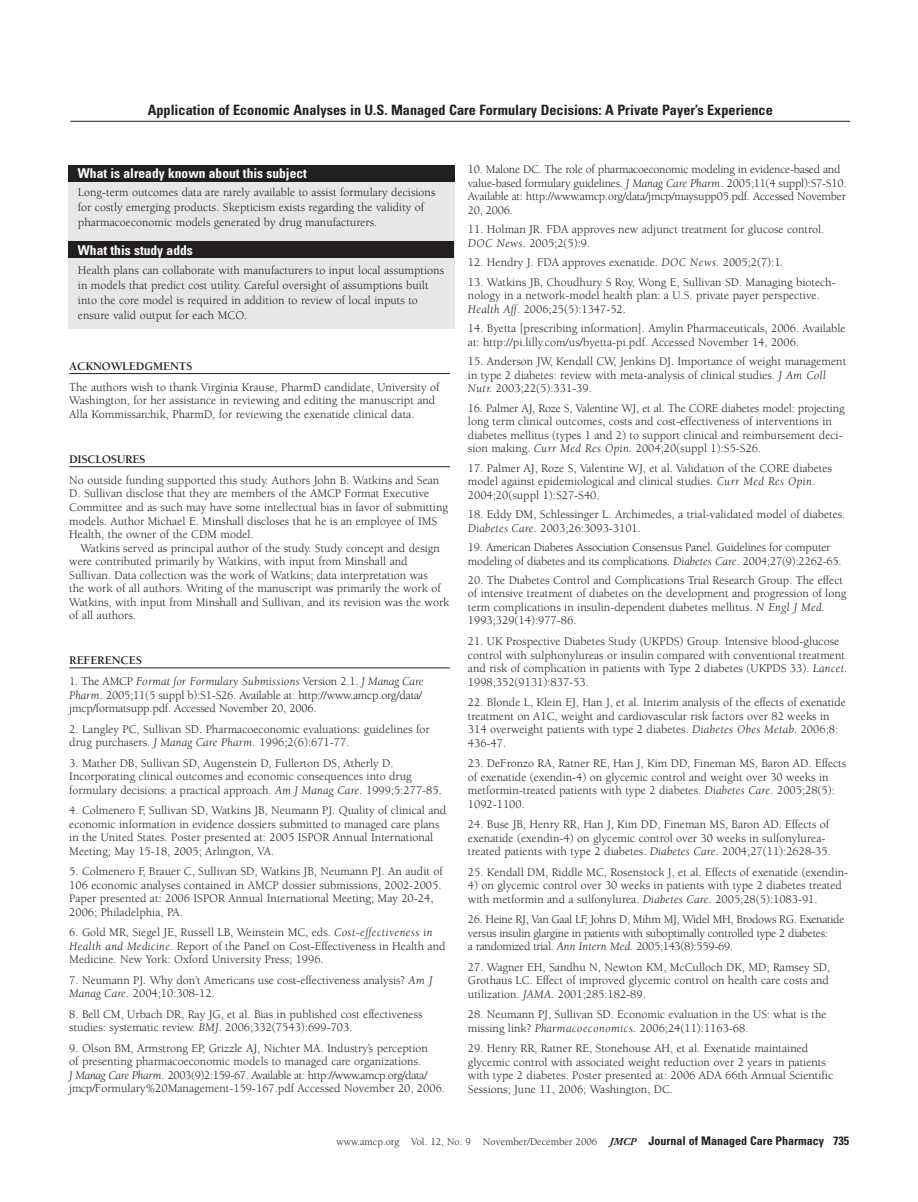
<style>
.page{position:relative;width:918px;height:1202px;background:#fff}
.page>*{position:absolute;margin:0;border:0;box-sizing:border-box;transform-origin:0 0}
.t1{font:700 condensed 14.25px "Univers";color:#231f20}
.t2{font:700 condensed 13.5px "Univers";color:#fff}
.t3{font:12px/13.5px "Berkeley";color:#231f20}
.t4{font:12px/13.5px "Berkeley";letter-spacing:-.02em;color:#231f20}
.t5{font:12px/13.5px "Berkeley";letter-spacing:-.025em;color:#231f20}
.t6{font:700 12px "Berkeley";letter-spacing:-.015em;color:#231f20}
.t7{font:10.5px "Berkeley";color:#231f20}
.s1{font-style:italic}
.s2{font-family:"Adobe Garamond";font-weight:700;font-style:italic}
.s3{font-family:"Univers";font-weight:700;font-stretch:condensed;font-size:12px}
</style>
<div class="page">
<hr style="left:70px;top:121px;width:780px;height:1px;background:#231f20">
<hr style="left:69px;top:373px;width:381px;height:1px;background:#231f20">
<hr style="left:69px;top:466px;width:381px;height:1px;background:#231f20">
<hr style="left:69px;top:667px;width:381px;height:1px;background:#231f20">
<div style="left:68px;top:166px;width:387px;height:163px;background:#e6e7e9"></div>
<div style="left:68px;top:166px;width:387px;height:16px;background:#231f20"></div>
<div style="left:68px;top:242px;width:386px;height:16px;background:#231f20"></div>
<p class="t1" style="left:148px;top:105px;width:627px">Application of Economic Analyses in U.S. Managed Care Formulary Decisions: A Private Payer’s Experience</p>
<p class="t2" style="left:78px;top:168px;width:231px">What is already known about this subject</p>
<p class="t3" style="left:78px;top:185px;width:359px;line-height:15px">Long-term outcomes data are rarely available to assist formulary decisions for costly emerging products. Skepticism exists regarding the validity of pharmacoeconomic models generated by drug manufacturers.</p>
<p class="t2" style="left:78px;top:245px;width:116px">What this study adds</p>
<p class="t3" style="left:78px;top:264px;width:368px;line-height:15px">Health plans can collaborate with manufacturers to input local assumptions in models that predict cost utility. Careful oversight of assumptions built into the core model is required in addition to review of local inputs to ensure valid output for each MCO.</p>
<p class="t6" style="left:69px;top:361px;width:125px">ACKNOWLEDGMENTS</p>
<p class="t3" style="left:69px;top:381px;width:372px">The authors wish to thank Virginia Krause, PharmD candidate, University of<br>Washington, for her assistance in reviewing and editing the manuscript and<br>Alla Kommissarchik, PharmD, for reviewing the exenatide clinical data.</p>
<p class="t6" style="left:69px;top:455px;width:78px">DISCLOSURES</p>
<p class="t3" style="left:69px;top:474px;width:380px">No outside funding supported this study. Authors John B. Watkins and Sean D. Sullivan disclose that they are members of the AMCP Format Executive Committee and as such may have some intellectual bias in favor of submitting models. Author Michael E. Minshall discloses that he is an employee of IMS Health, the owner of the CDM model.</p>
<p class="t3" style="left:69px;top:542px;width:382px;text-indent:11px">Watkins served as principal author of the study. Study concept and design were contributed primarily by Watkins, with input from Minshall and Sullivan. Data collection was the work of Watkins; data interpretation was<br>the work of all authors. Writing of the manuscript was primarily the work of Watkins, with input from Minshall and Sullivan, and its revision was the work of all authors.</p>
<p class="t6" style="left:69px;top:656px;width:74px">REFERENCES</p>
<p class="t3" style="left:69px;top:675px;width:356px;text-align:justify">1. The AMCP <span class="s1">Format for Formulary Submissions</span> Version 2.1. <span class="s1">J Manag Care Pharm.</span> 2005;11(5 suppl b):S1-S26. Available at: http://www.amcp.org/data/ jmcp/formatsupp.pdf. Accessed November 20, 2006.</p>
<p class="t3" style="left:69px;top:723px;width:362px">2. Langley PC, Sullivan SD. Pharmacoeconomic evaluations: guidelines for drug purchasers. <span class="s1">J Manag Care Pharm.</span> 1996;2(6):671-77.</p>
<p class="t3" style="left:69px;top:757px;width:374px">3. Mather DB, Sullivan SD, Augenstein D, Fullerton DS, Atherly D.<br>Incorporating clinical outcomes and economic consequences into drug formulary decisions: a practical approach. <span class="s1">Am J Manag Care.</span> 1999;5:277-85.</p>
<p class="t3" style="left:69px;top:804px;width:379px">4. Colmenero F, Sullivan SD, Watkins JB, Neumann PJ. Quality of clinical and economic information in evidence dossiers submitted to managed care plans in the United States. Poster presented at: 2005 ISPOR Annual International Meeting; May 15-18, 2005; Arlington, VA.</p>
<p class="t3" style="left:69px;top:865px;width:375px">5. Colmenero F, Brauer C, Sullivan SD, Watkins JB, Neumann PJ. An audit of 106 economic analyses contained in AMCP dossier submissions, 2002-2005.<br>Paper presented at: 2006 ISPOR Annual International Meeting; May 20-24, 2006; Philadelphia, PA.</p>
<p class="t3" style="left:69px;top:926px;width:378px">6. Gold MR, Siegel JE, Russell LB, Weinstein MC, eds. <span class="s1">Cost-effectiveness in<br>Health and Medicine.</span> Report of the Panel on Cost-Effectiveness in Health and<br>Medicine. New York: Oxford University Press; 1996.</p>
<p class="t3" style="left:69px;top:974px;width:365px">7. Neumann PJ. Why don’t Americans use cost-effectiveness analysis? <span class="s1">Am J<br>Manag Care.</span> 2004;10:308-12.</p>
<p class="t3" style="left:69px;top:1008px;width:355px">8. Bell CM, Urbach DR, Ray JG, et al. Bias in published cost effectiveness studies: systematic review. <span class="s1">BMJ.</span> 2006;332(7543):699-703.</p>
<p class="t3" style="left:69px;top:1042px;width:377px">9. Olson BM, Armstrong EP, Grizzle AJ, Nichter MA. Industry’s perception<br>of presenting pharmacoeconomic models to managed care organizations.<br><span class="s1">J Manag Care Pharm.</span> 2003(9)2:159-67. Available at: http://www.amcp.org/data/ jmcp/Formulary%20Management-159-167.pdf Accessed November 20, 2006.</p>
<p class="t4" style="left:468px;top:164px;width:380px">10. Malone DC. The role of pharmacoeconomic modeling in evidence-based and value-based formulary guidelines. <span class="s1">J Manag Care Pharm.</span> 2005;11(4 suppl):S7-S10.<br>Available at: http://www.amcp.org/data/jmcp/maysupp05.pdf. Accessed November 20, 2006.</p>
<p class="t3" style="left:468px;top:224px;width:358px">11. Holman JR. FDA approves new adjunct treatment for glucose control.<br><span class="s1">DOC News.</span> 2005;2(5):9.</p>
<p class="t3" style="left:468px;top:257px;width:317px">12. Hendry J. FDA approves exenatide. <span class="s1">DOC News.</span> 2005;2(7):1.</p>
<p class="t3" style="left:468px;top:276px;width:369px">13. Watkins JB, Choudhury S Roy, Wong E, Sullivan SD. Managing biotech&shy;nology in a network-model health plan: a U.S. private payer perspective.<br><span class="s1">Health Aff.</span> 2006;25(5):1347-52.</p>
<p class="t3" style="left:468px;top:323px;width:379px">14. Byetta [prescribing information]. Amylin Pharmaceuticals, 2006. Available at: http://pi.lilly.com/us/byetta-pi.pdf. Accessed November 14, 2006.</p>
<p class="t3" style="left:468px;top:356px;width:380px">15. Anderson JW, Kendall CW, Jenkins DJ. Importance of weight management in type 2 diabetes: review with meta-analysis of clinical studies. <span class="s1">J Am Coll<br>Nutr.</span> 2003;22(5):331-39.</p>
<p class="t3" style="left:468px;top:402px;width:378px">16. Palmer AJ, Roze S, Valentine WJ, et al. The CORE diabetes model: projecting long term clinical outcomes, costs and cost-effectiveness of interventions in diabetes mellitus (types 1 and 2) to support clinical and reimbursement deci&shy;sion making. <span class="s1">Curr Med Res Opin.</span> 2004;20(suppl 1):S5-S26.</p>
<p class="t3" style="left:468px;top:462px;width:366px">17. Palmer AJ, Roze S, Valentine WJ, et al. Validation of the CORE diabetes model against epidemiological and clinical studies. <span class="s1">Curr Med Res Opin.<br></span>2004;20(suppl 1):S27-S40.</p>
<p class="t3" style="left:468px;top:508px;width:379px">18. Eddy DM, Schlessinger L. Archimedes, a trial-validated model of diabetes.<br><span class="s1">Diabetes Care.</span> 2003;26:3093-3101.</p>
<p class="t3" style="left:468px;top:541px;width:375px">19. American Diabetes Association Consensus Panel. Guidelines for computer modeling of diabetes and its complications. <span class="s1">Diabetes Care.</span> 2004;27(9):2262-65.</p>
<p class="t3" style="left:468px;top:574px;width:380px">20. The Diabetes Control and Complications Trial Research Group. The effect of intensive treatment of diabetes on the development and progression of long term complications in insulin-dependent diabetes mellitus. <span class="s1">N Engl J Med.<br></span>1993;329(14):977-86.</p>
<p class="t3" style="left:468px;top:635px;width:381px">21. UK Prospective Diabetes Study (UKPDS) Group. Intensive blood-glucose control with sulphonylureas or insulin compared with conventional treatment and risk of complication in patients with Type 2 diabetes (UKPDS 33). <span class="s1">Lancet.<br></span>1998;352(9131):837-53.</p>
<p class="t3" style="left:468px;top:696px;width:379px">22. Blonde L, Klein EJ, Han J, et al. Interim analysis of the effects of exenatide treatment on A1C, weight and cardiovascular risk factors over 82 weeks in 314 overweight patients with type 2 diabetes. <span class="s1">Diabetes Obes Metab.</span> 2006;8:<br>436-47.</p>
<p class="t3" style="left:468px;top:757px;width:380px">23. DeFronzo RA, Ratner RE, Han J, Kim DD, Fineman MS, Baron AD. Effects of exenatide (exendin-4) on glycemic control and weight over 30 weeks in metformin-treated patients with type 2 diabetes. <span class="s1">Diabetes Care.</span> 2005;28(5):<br>1092-1100.</p>
<p class="t3" style="left:468px;top:818px;width:364px">24. Buse JB, Henry RR, Han J, Kim DD, Fineman MS, Baron AD. Effects of exenatide (exendin-4) on glycemic control over 30 weeks in sulfonylurea&shy;treated patients with type 2 diabetes. <span class="s1">Diabetes Care.</span> 2004;27(11):2628-35.</p>
<p class="t3" style="left:468px;top:866px;width:382px">25. Kendall DM, Riddle MC, Rosenstock J, et al. Effects of exenatide (exendin-</p>
<p class="t3" style="left:468px;top:879px;width:376px">4) on glycemic control over 30 weeks in patients with type 2 diabetes treated with metformin and a sulfonylurea. <span class="s1">Diabetes Care.</span> 2005;28(5):1083-91.</p>
<p class="t5" style="left:468px;top:913px;width:378px">26. Heine RJ, Van Gaal LF, Johns D, Mihm MJ, Widel MH, Brodows RG. Exenatide versus insulin glargine in patients with suboptimally controlled type 2 diabetes:<br>a randomized trial. <span class="s1">Ann Intern Med.</span> 2005;143(8):559-69.</p>
<p class="t3" style="left:468px;top:961px;width:364px;text-align:justify">27. Wagner EH, Sandhu N, Newton KM, McCulloch DK, MD; Ramsey SD, Grothaus LC. Effect of improved glycemic control on health care costs and utilization. <span class="s1">JAMA.</span> 2001;285:182-89.</p>
<p class="t3" style="left:468px;top:1008px;width:360px">28. Neumann PJ, Sullivan SD. Economic evaluation in the US: what is the missing link? <span class="s1">Pharmacoeconomics.</span> 2006;24(11):1163-68.</p>
<p class="t3" style="left:468px;top:1042px;width:367px">29. Henry RR, Ratner RE, Stonehouse AH, et al. Exenatide maintained glycemic control with associated weight reduction over 2 years in patients with type 2 diabetes. Poster presented at: 2006 ADA 66th Annual Scientific Sessions; June 11, 2006; Washington, DC.</p>
<p class="t7" style="left:336px;top:1137px;width:514px">www.amcp.org Vol. 12, No. 9 November/December 2006 <span class="s2">JMCP</span> <span class="s3">Journal of Managed Care Pharmacy 735</span></p>
</div>
